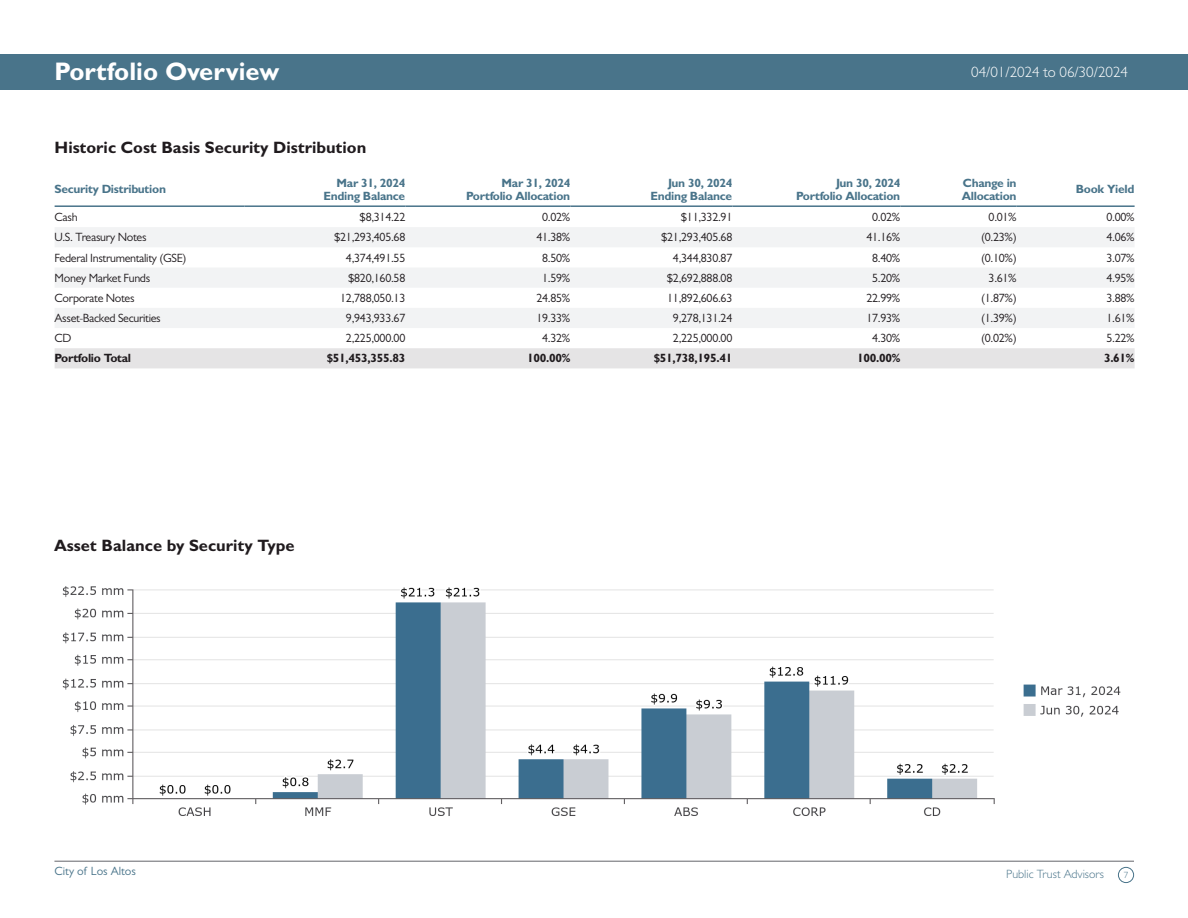
<style>
.page{position:relative;width:1188px;height:918px;background:#fff}
.page>*{position:absolute;margin:0;border:0;box-sizing:border-box;transform-origin:0 0}
.t1{font:700 25.5px "Gill Sans";color:#fff}
.Subheader{font:700 16.5px "Gill Sans";color:#201b1e}
.t2{font:300 15px "Gill Sans";color:#fff}
.Table_Right{font:12px "Gill Sans";letter-spacing:-.025em;color:#201b1e}
.Table_Header_Blue_Right{font:700 12px "Gill Sans";letter-spacing:-.025em;color:#49748a}
.Table_Left{font:12px "Gill Sans";letter-spacing:-.025em;color:#201b1e}
.Table_Bold_Right{font:700 12px "Gill Sans";letter-spacing:-.025em;color:#201b1e}
.Table_Header_Blue_Left{font:700 12px "Gill Sans";letter-spacing:-.025em;color:#49748a}
.t3{font:300 12px "Gill Sans";color:#49748a}
.t4{font:12px "Gill Sans";color:#49748a}
.Table_Bold_Left{font:700 12px "Gill Sans";letter-spacing:-.025em;color:#201b1e}
.t5{font:300 9px "Gill Sans";color:#49748a}
</style>
<div class="page">
<div style="left:0;top:54px;width:1188px;height:36px;background:#49748a"></div>
<hr style="left:54px;top:861px;width:1080px;height:1px;background:#63656a">
<div style="left:1118px;top:867px;width:16px;height:16px;border:1px solid #49748a;border-radius:50%"></div>
<img style="left:62px;top:586px;width:1059px;height:230px">
<svg style="left:55px;top:227px;width:1079px;height:101px;fill:#f2f3f4"></svg>
<div style="left:55px;top:348px;width:1080px;height:20px;background:#e5e4e5"></div>
<hr style="left:55px;top:205px;width:190px;height:2px;background:#49748a">
<hr style="left:245px;top:205px;width:160px;height:2px;background:#49748a">
<hr style="left:405px;top:205px;width:165px;height:2px;background:#49748a">
<hr style="left:570px;top:205px;width:162px;height:2px;background:#49748a">
<hr style="left:732px;top:205px;width:168px;height:2px;background:#49748a">
<hr style="left:900px;top:205px;width:117px;height:2px;background:#49748a">
<hr style="left:1017px;top:205px;width:118px;height:2px;background:#49748a">
<p class="t1" style="left:55px;top:56px;width:226px">Portfolio Overview</p>
<p class="t2" style="left:971px;top:63px;width:158px">04/01/2024 to 06/30/2024</p>
<p class="Subheader" style="left:55px;top:137px;width:313px">Historic Cost Basis Security Distribution</p>
<p class="Table_Header_Blue_Left" style="left:55px;top:182px;width:113px">Security Distribution</p>
<p class="Table_Header_Blue_Right" style="left:337px;top:175px;width:70px">Mar 31, 2024</p>
<p class="Table_Header_Blue_Right" style="left:324px;top:189px;width:83px">Ending Balance</p>
<p class="Table_Header_Blue_Right" style="left:502px;top:175px;width:70px">Mar 31, 2024</p>
<p class="Table_Header_Blue_Right" style="left:466px;top:189px;width:106px">Portfolio Allocation</p>
<p class="Table_Header_Blue_Right" style="left:668px;top:175px;width:66px">Jun 30, 2024</p>
<p class="Table_Header_Blue_Right" style="left:651px;top:189px;width:83px">Ending Balance</p>
<p class="Table_Header_Blue_Right" style="left:836px;top:175px;width:66px">Jun 30, 2024</p>
<p class="Table_Header_Blue_Right" style="left:796px;top:189px;width:106px">Portfolio Allocation</p>
<p class="Table_Header_Blue_Right" style="left:963px;top:175px;width:55px">Change in</p>
<p class="Table_Header_Blue_Right" style="left:962px;top:189px;width:56px">Allocation</p>
<p class="Table_Header_Blue_Right" style="left:1076px;top:182px;width:60px">Book Yield</p>
<p class="Table_Left" style="left:55px;top:210px;width:25px">Cash</p>
<p class="Table_Right" style="left:360px;top:210px;width:47px">$8,314.22</p>
<p class="Table_Right" style="left:542px;top:210px;width:30px">0.02%</p>
<p class="Table_Right" style="left:681px;top:210px;width:53px">$11,332.91</p>
<p class="Table_Right" style="left:872px;top:210px;width:30px">0.02%</p>
<p class="Table_Right" style="left:989px;top:210px;width:30px">0.01%</p>
<p class="Table_Right" style="left:1107px;top:210px;width:30px">0.00%</p>
<p class="Table_Left" style="left:55px;top:230px;width:93px">U.S. Treasury Notes</p>
<p class="Table_Right" style="left:334px;top:230px;width:73px">$21,293,405.68</p>
<p class="Table_Right" style="left:537px;top:230px;width:35px">41.38%</p>
<p class="Table_Right" style="left:661px;top:230px;width:73px">$21,293,405.68</p>
<p class="Table_Right" style="left:867px;top:230px;width:35px">41.16%</p>
<p class="Table_Right" style="left:981px;top:230px;width:37px">(0.23%)</p>
<p class="Table_Right" style="left:1107px;top:230px;width:30px">4.06%</p>
<p class="Table_Left" style="left:55px;top:251px;width:133px">Federal Instrumentality (GSE)</p>
<p class="Table_Right" style="left:346px;top:251px;width:61px">4,374,491.55</p>
<p class="Table_Right" style="left:542px;top:251px;width:30px">8.50%</p>
<p class="Table_Right" style="left:673px;top:251px;width:61px">4,344,830.87</p>
<p class="Table_Right" style="left:872px;top:251px;width:30px">8.40%</p>
<p class="Table_Right" style="left:981px;top:251px;width:37px">(0.10%)</p>
<p class="Table_Right" style="left:1107px;top:251px;width:30px">3.07%</p>
<p class="Table_Left" style="left:55px;top:271px;width:97px">Money Market Funds</p>
<p class="Table_Right" style="left:348px;top:271px;width:59px">$820,160.58</p>
<p class="Table_Right" style="left:542px;top:271px;width:30px">1.59%</p>
<p class="Table_Right" style="left:667px;top:271px;width:67px">$2,692,888.08</p>
<p class="Table_Right" style="left:872px;top:271px;width:30px">5.20%</p>
<p class="Table_Right" style="left:989px;top:271px;width:30px">3.61%</p>
<p class="Table_Right" style="left:1107px;top:271px;width:30px">4.95%</p>
<p class="Table_Left" style="left:55px;top:291px;width:82px">Corporate Notes</p>
<p class="Table_Right" style="left:340px;top:291px;width:67px">12,788,050.13</p>
<p class="Table_Right" style="left:537px;top:291px;width:35px">24.85%</p>
<p class="Table_Right" style="left:667px;top:291px;width:67px">11,892,606.63</p>
<p class="Table_Right" style="left:867px;top:291px;width:35px">22.99%</p>
<p class="Table_Right" style="left:981px;top:291px;width:37px">(1.87%)</p>
<p class="Table_Right" style="left:1107px;top:291px;width:30px">3.88%</p>
<p class="Table_Left" style="left:55px;top:311px;width:108px">Asset-Backed Securities</p>
<p class="Table_Right" style="left:346px;top:311px;width:61px">9,943,933.67</p>
<p class="Table_Right" style="left:537px;top:311px;width:35px">19.33%</p>
<p class="Table_Right" style="left:673px;top:311px;width:61px">9,278,131.24</p>
<p class="Table_Right" style="left:867px;top:311px;width:35px">17.93%</p>
<p class="Table_Right" style="left:981px;top:311px;width:37px">(1.39%)</p>
<p class="Table_Right" style="left:1107px;top:311px;width:30px">1.61%</p>
<p class="Table_Left" style="left:55px;top:331px;width:18px">CD</p>
<p class="Table_Right" style="left:346px;top:331px;width:61px">2,225,000.00</p>
<p class="Table_Right" style="left:542px;top:331px;width:30px">4.32%</p>
<p class="Table_Right" style="left:673px;top:331px;width:61px">2,225,000.00</p>
<p class="Table_Right" style="left:872px;top:331px;width:30px">4.30%</p>
<p class="Table_Right" style="left:981px;top:331px;width:37px">(0.02%)</p>
<p class="Table_Right" style="left:1107px;top:331px;width:30px">5.22%</p>
<p class="Table_Bold_Left" style="left:55px;top:351px;width:78px">Portfolio Total</p>
<p class="Table_Bold_Right" style="left:327px;top:351px;width:80px">$51,453,355.83</p>
<p class="Table_Bold_Right" style="left:527px;top:351px;width:45px">100.00%</p>
<p class="Table_Bold_Right" style="left:654px;top:351px;width:80px">$51,738,195.41</p>
<p class="Table_Bold_Right" style="left:857px;top:351px;width:45px">100.00%</p>
<p class="Table_Bold_Right" style="left:1104px;top:351px;width:32px">3.61%</p>
<p class="Subheader" style="left:54px;top:535px;width:242px">Asset Balance by Security Type</p>
<p class="t4" style="left:54px;top:865px;width:83px">City of Los Altos</p>
<p class="t3" style="left:1006px;top:866px;width:99px">Public Trust Advisors</p>
<p class="t5" style="left:1124px;top:869px;width:6px">7</p>
</div>
